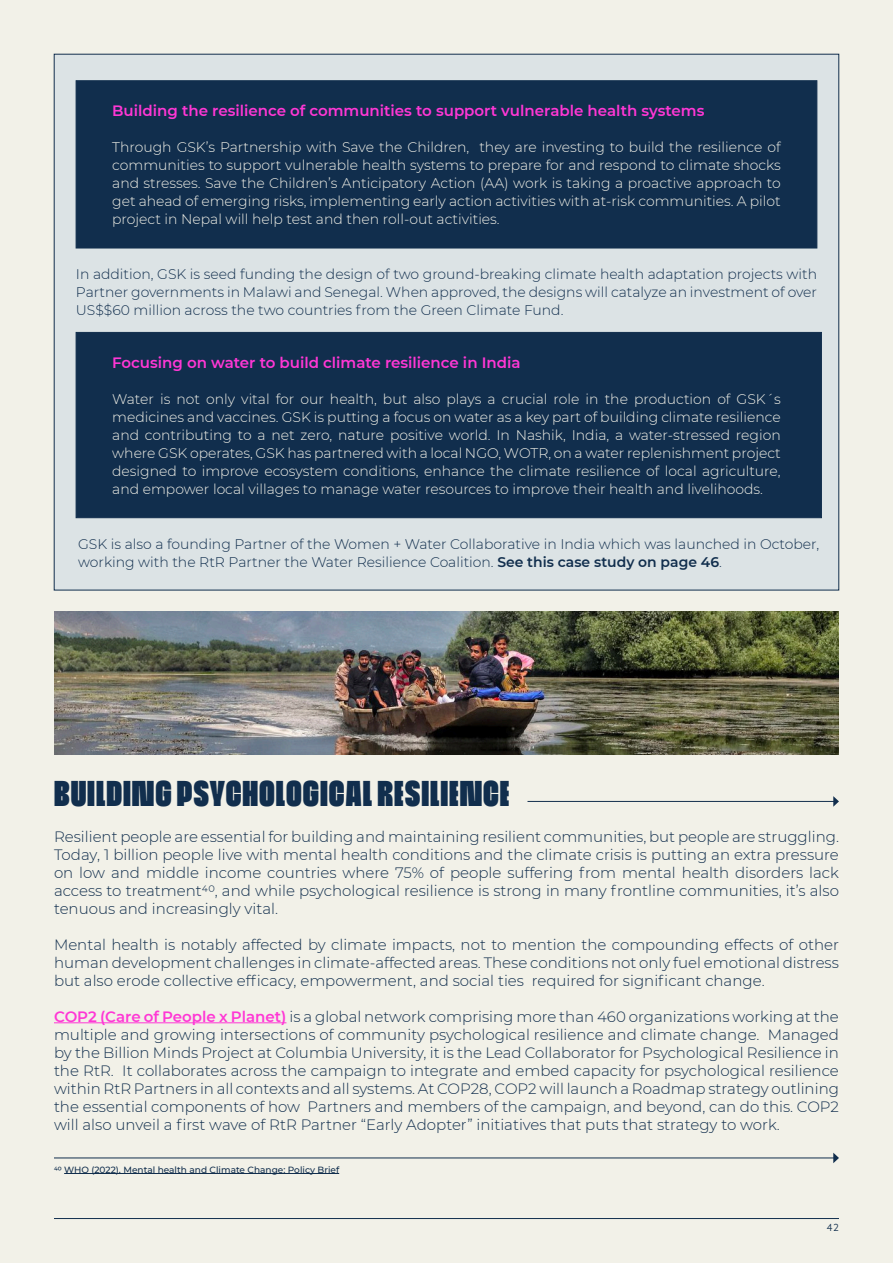
<style>
.page{position:relative;width:893px;height:1263px;background:#f2f1e8}
.page>*{position:absolute;margin:0;border:0;box-sizing:border-box;transform-origin:0 0}
.t1{font:36px "Cinderblock 50";letter-spacing:.025em;color:#112e4d}
.t2{font:300 15px/18px "Montserrat";color:#112e4d;text-align:justify}
.t3{font:600 15px "Montserrat";color:#ff37d5}
.t4{font:300 13.95px/18px "Montserrat";color:#f2f1e8;text-align:justify}
.t5{font:300 13.95px/18px "Montserrat";color:#112e4d;text-align:justify}
.t6{font:10.5px "Atten New";color:#112e4d}
.t7{font:500 9px "Montserrat";color:#112e4d}
.s1{font-weight:600}
.s2{font-weight:600;color:#ff37d5}
</style>
<div class="page">
<hr style="left:54px;top:1218px;width:785px;height:1px;background:#112e4d">
<div style="left:54px;top:54px;width:785px;height:536px;background:#dce3e5"></div>
<div style="left:76px;top:81px;width:741px;height:167px;background:#112e4d"></div>
<div style="left:76px;top:332px;width:746px;height:186px;background:#112e4d;border:1px solid #112e4d"></div>
<hr style="left:527px;top:801px;width:307px;height:1px;background:#122e4d">
<svg style="left:833px;top:796px;width:6px;height:11px"></svg>
<hr style="left:54px;top:1022px;width:232px;height:1px;background:#ff37d5">
<hr style="left:54px;top:1158px;width:780px;height:1px;background:#112e4d">
<svg style="left:833px;top:1153px;width:6px;height:10px"></svg>
<hr style="left:64px;top:1173px;width:275px;height:1px;background:#112e4d">
<img style="left:54px;top:611px;width:785px;height:143px">
<p class="t3" style="left:112px;top:100px;width:594px">Building the resilience of communities to support vulnerable health systems</p>
<p class="t4" style="left:112px;top:138px;width:670px">Through GSK’s Partnership with Save the Children, they are investing to build the resilience of communities to support vulnerable health systems to prepare for and respond to climate shocks and stresses. Save the Children’s Anticipatory Action (AA) work is taking a proactive approach to get ahead of emerging risks, implementing early action activities with at-risk communities. A pilot project in Nepal will help test and then roll-out activities.</p>
<p class="t5" style="left:76px;top:265px;width:743px">In addition, GSK is seed funding the design of two ground-breaking climate health adaptation projects with Partner governments in Malawi and Senegal. When approved, the designs will catalyze an investment of over US$$60 million across the two countries from the Green Climate Fund.</p>
<p class="t3" style="left:112px;top:352px;width:410px">Focusing on water to build climate resilience in India</p>
<p class="t4" style="left:112px;top:390px;width:670px">Water is not only vital for our health, but also plays a crucial role in the production of GSK´s medicines and vaccines. GSK is putting a focus on water as a key part of building climate resilience and contributing to a net zero, nature positive world. In Nashik, India, a water-stressed region where GSK operates, GSK has partnered with a local NGO, WOTR, on a water replenishment project designed to improve ecosystem conditions, enhance the climate resilience of local agriculture, and empower local villages to manage water resources to improve their health and livelihoods.</p>
<p class="t5" style="left:78px;top:535px;width:743px">GSK is also a founding Partner of the Women + Water Collaborative in India which was launched in October, working with the RtR Partner the Water Resilience Coalition. <span class="s1">See this case study on page 46</span>.</p>
<p class="t1" style="left:54px;top:773px;width:457px">BUILDING PSYCHOLOGICAL RESILIENCE</p>
<p class="t2" style="left:54px;top:827px;width:786px">Resilient people are essential for building and maintaining resilient communities, but people are struggling.<br>Today, 1 billion people live with mental health conditions and the climate crisis is putting an extra pressure on low and middle income countries where 75% of people suffering from mental health disorders lack access to treatment40, and while psychological resilience is strong in many frontline communities, it’s also tenuous and increasingly vital.</p>
<p class="t2" style="left:54px;top:935px;width:786px">Mental health is notably affected by climate impacts, not to mention the compounding effects of other human development challenges in climate-affected areas. These conditions not only fuel emotional distress but also erode collective efficacy, empowerment, and social ties required for significant change.</p>
<p class="t2" style="left:54px;top:1007px;width:786px"><span class="s2">COP2 (Care of People x Planet)</span> is a global network comprising more than 460 organizations working at the multiple and growing intersections of community psychological resilience and climate change. Managed by the Billion Minds Project at Columbia University, it is the Lead Collaborator for Psychological Resilience in the RtR. It collaborates across the campaign to integrate and embed capacity for psychological resilience within RtR Partners in all contexts and all systems. At COP28, COP2 will launch a Roadmap strategy outlining the essential components of how Partners and members of the campaign, and beyond, can do this. COP2 will also unveil a first wave of RtR Partner “Early Adopter” initiatives that puts that strategy to work.</p>
<p class="t7" style="left:54px;top:1163px;width:287px">40 WHO (2022). Mental health and Climate Change: Policy Brief</p>
<p class="t6" style="left:827px;top:1221px;width:14px">42</p>
</div>
